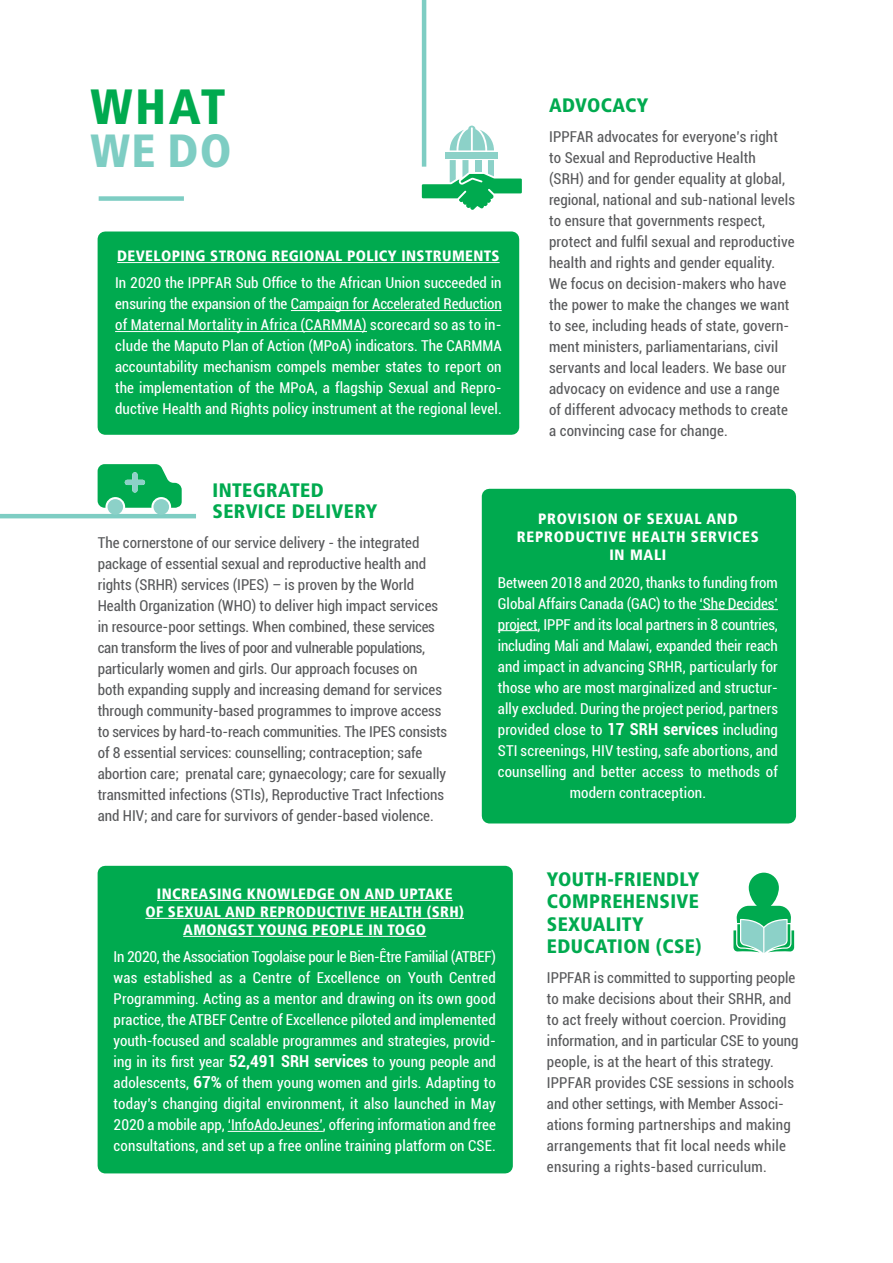
<style>
.page{position:relative;width:893px;height:1263px;background:#fff}
.page>*{position:absolute;margin:0;border:0;box-sizing:border-box;transform-origin:0 0}
.t1{font:900 condensed 49.5px "Frutiger";color:#00aa4f}
.t2{font:900 condensed 46.5px "Frutiger";color:#7ecdc3}
.t3{font:900 condensed 19.5px/22.5px "Frutiger";letter-spacing:.02em;color:#00aa4f}
.t4{font:condensed 15px/21px "Roboto";color:#58595b}
.t5{font:condensed 15px/21px "Roboto";letter-spacing:.01em;color:#fff;text-align:justify}
.t6{font:900 condensed 15px/18px "Frutiger";letter-spacing:.025em;color:#fff}
.t7{font:900 condensed 15px/18px "Frutiger";letter-spacing:.05em;color:#fff}
.s1{font-weight:700;font-size:16.5px}
</style>
<div class="page">
<div style="left:99px;top:196px;width:85px;height:5px;background:#7ecdc3"></div>
<div style="left:446px;top:152px;width:52px;height:7px;background:#8cd1c8"></div>
<svg style="left:422px;top:160px;width:100px;height:50px"></svg>
<svg style="left:450px;top:126px;width:44px;height:24px"></svg>
<hr style="left:422px;top:0;width:4px;height:167px;background:#7ecdc3">
<hr style="left:0;top:514px;width:196px;height:4px;background:#7ecdc3">
<div style="left:482px;top:489px;width:314px;height:334px;background:#00aa4f"></div>
<div style="left:98px;top:231px;width:421px;height:204px;background:#00aa4f"></div>
<div style="left:98px;top:866px;width:415px;height:307px;background:#00aa4f"></div>
<hr style="left:699px;top:609px;width:79px;height:1px;background:#fff">
<hr style="left:498px;top:630px;width:40px;height:1px;background:#fff">
<hr style="left:117px;top:262px;width:383px;height:1px;background:#fff">
<hr style="left:291px;top:310px;width:211px;height:1px;background:#fff">
<hr style="left:115px;top:331px;width:252px;height:1px;background:#fff">
<hr style="left:157px;top:900px;width:295px;height:1px;background:#fff">
<hr style="left:145px;top:918px;width:319px;height:1px;background:#fff">
<hr style="left:183px;top:936px;width:243px;height:1px;background:#fff">
<hr style="left:228px;top:1131px;width:95px;height:1px;background:#fff">
<svg style="left:98px;top:464px;width:84px;height:50px"></svg>
<svg style="left:733px;top:873px;width:61px;height:80px"></svg>
<h1 class="t1" style="left:91px;top:77px;width:135px">WHAT</h1>
<h2 class="t2" style="left:91px;top:123px;width:143px">WE DO</h2>
<p class="t6" style="left:117px;top:247px;width:384px">DEVELOPI NG STRONG REGIONAL POLICY INSTRUMENTS</p>
<p class="t5" style="left:115px;top:272px;width:388px">In 2020 the IPPFAR Sub Office to the African Union succeeded in ensuring the expansion of the Campaign for Accelerated Reduction of Maternal Mortality in Africa (CARMMA) scorecard so as to in&shy;clude the Maputo Plan of Action (MPoA) indicators. The CARMMA accountability mechanism compels member states to report on the implementation of the MPoA, a flagship Sexual and Repro&shy;ductive Health and Rights policy instrument at the regional level.</p>
<h3 class="t3" style="left:549px;top:94px;width:101px">ADVOCACY</h3>
<p class="t4" style="left:549px;top:125px;width:247px">IPPFAR advocates for everyone’s right<br>to Sexual and Reproductive Health<br>(SRH) and for gender equality at global, regional, national and sub-national levels to ensure that governments respect, protect and fulfil sexual and reproductive health and rights and gender equality.<br>We focus on decision-makers who have the power to make the changes we want to see, including heads of state, govern&shy;ment ministers, parliamentarians, civil servants and local leaders. We base our advocacy on evidence and use a range of different advocacy methods to create a convincing case for change.</p>
<h3 class="t3" style="left:213px;top:480px;width:166px;line-height:21px">INTEGRATED<br>SERVICE DELIVERY</h3>
<p class="t4" style="left:98px;top:532px;width:351px">The cornerstone of our service delivery - the integrated package of essential sexual and reproductive health and rights (SRHR) services (IPES) – is proven by the World Health Organization (WHO) to deliver high impact services in resource-poor settings. When combined, these services can transform the lives of poor and vulnerable populations, particularly women and girls. Our approach focuses on both expanding supply and increasing demand for services through community-based programmes to improve access to services by hard-to-reach communities. The IPES consists of 8 essential services: counselling; contraception; safe abortion care; prenatal care; gynaecology; care for sexually transmitted infections (STIs), Reproductive Tract Infections and HIV; and care for survivors of gender-based violence.</p>
<p class="t7" style="left:517px;top:510px;width:222px;text-indent:21px">PROVISION OF SEXUAL AND<br>REPRODUCTIV</p>
<p class="t7" style="left:609px;top:528px;width:151px;text-indent:9px">E HEALTH SERVICES<br>IN MALI</p>
<p class="t5" style="left:498px;top:571px;width:282px">Between 2018 and 2020, thanks to funding from Global Affairs Canada (GAC) to the ‘She Decides’ project, IPPF and its local partners in 8 countries, including Mali and Malawi, expanded their reach and impact in advancing SRHR, particularly for those who are most marginalized and structur&shy;ally excluded. During the project period, partners provided close to <span class="s1">17 SRH</span></p>
<p class="t5" style="left:663px;top:718px;width:116px"><span class="s1">services</span> including</p>
<p class="t5" style="left:498px;top:739px;width:282px">STI screenings, HIV testing, safe abortions, and</p>
<p class="t5" style="left:498px;top:760px;width:282px">counselling and better access to methods of</p>
<p class="t5" style="left:570px;top:781px;width:138px">modern contraception.</p>
<p class="t6" style="left:145px;top:885px;width:309px;text-indent:11px">INCREASING KNOWLEDGE ON AND UPTAKE<br>OF SEXUAL AND</p>
<p class="t6" style="left:260px;top:903px;width:37px">REPRODU</p>
<p class="t6" style="left:326px;top:903px;width:54px">CTIVE HEAL</p>
<p class="t6" style="left:405px;top:903px;width:37px">TH (SRH</p>
<p class="t6" style="left:459px;top:903px;width:6px">)</p>
<p class="t6" style="left:183px;top:921px;width:244px">AMONGST YOUNG PEOPLE IN TOGO</p>
<p class="t5" style="left:114px;top:946px;width:384px">In 2020, the Association Togolaise pour le Bien-Être Familial (ATBEF) was established as a Centre of Excellence on Youth Centred Programming. Acting as a mentor and drawing on its own good practice, the ATBEF Centre of Excellence piloted and implemented youth-focused and scalable programmes and strategies, provid&shy;ing in its first year <span class="s1">52,491 SRH</span></p>
<p class="t5" style="left:114px;top:1051px;width:384px;text-indent:201px"><span class="s1">services</span> to young people and adolescents, <span class="s1">67%</span> of them young women and girls. Adapting to today’s changing digital environment, it also launched in May 2020 a mobile app, ‘InfoAdoJeunes’, offering information and free consultations, and set up a free online training platform on CSE.</p>
<h3 class="t3" style="left:547px;top:868px;width:156px">YOUTH-FRIENDLY<br>COMPREHENSIVE<br>SEXUALITY<br>EDUCATION (CSE)</h3>
<p class="t4" style="left:547px;top:966px;width:253px">IPPFAR is committed to supporting people to make decisions about their SRHR, and to act freely without coercion. Providing information, and in particular CSE to young people, is at the heart of this strategy.<br>IPPFAR provides CSE sessions in schools and other settings, with Member Associ&shy;ations forming partnerships and making arrangements that fit local needs while ensuring a rights‑based curriculum.</p>
</div>
